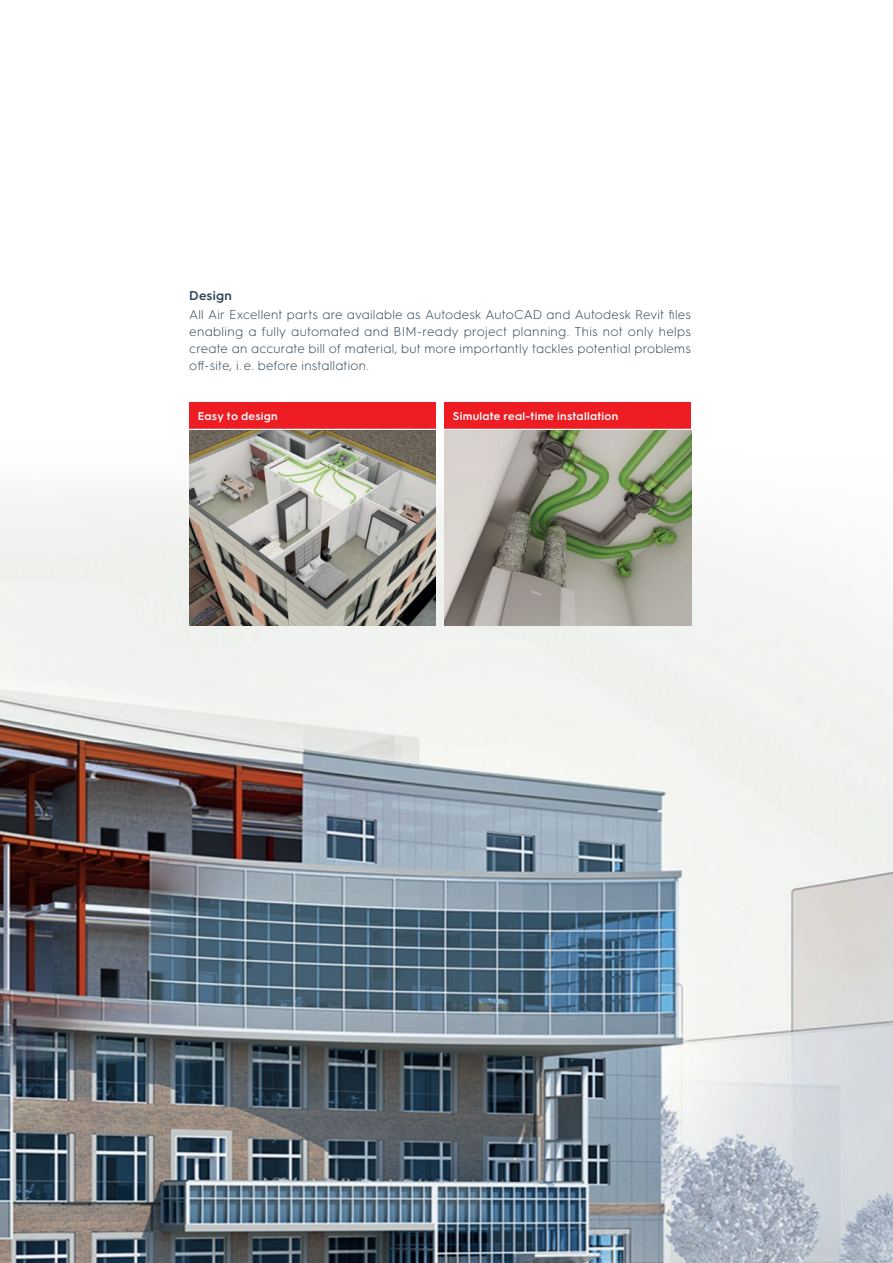
<style>
.page{position:relative;width:893px;height:1263px;background:#fff}
.page>*{position:absolute;margin:0;border:0;box-sizing:border-box;transform-origin:0 0}
.t1{font:300 12.75px/17px "HGS3";letter-spacing:.015em;color:#2c4354;text-align:justify}
.t2{font:600 12.75px "HGS3";letter-spacing:.02em;color:#2c4354}
.t3{font:600 11.25px "HGS3";letter-spacing:.025em;color:#fff}
.t4{font:300 11.25px "HGS3";color:#4e6476}
</style>
<div class="page">
<img style="left:0;top:430px;width:893px;height:833px">
<div style="left:189px;top:402px;width:247px;height:27px;background:#ee1d23"></div>
<img style="left:189px;top:430px;width:247px;height:195px">
<div style="left:444px;top:402px;width:247px;height:27px;background:#ee1d23"></div>
<img style="left:444px;top:430px;width:247px;height:195px">
<p class="t2" style="left:189px;top:287px;width:44px">Design</p>
<p class="t1" style="left:189px;top:305px;width:503px">All Air Excellent parts are available as Autodesk AutoCAD and Autodesk Revit files enabling a fully automated and BIM-ready project planning. This not only helps create an accurate bill of material, but more importantly tackles potential problems off-site, i. e. before installation.</p>
<p class="t3" style="left:198px;top:408px;width:82px">Easy to design</p>
<p class="t3" style="left:453px;top:408px;width:167px">Simulate real-time installation</p>
<p class="t4" style="left:812px;top:1209px;width:8px">7</p>
</div>
